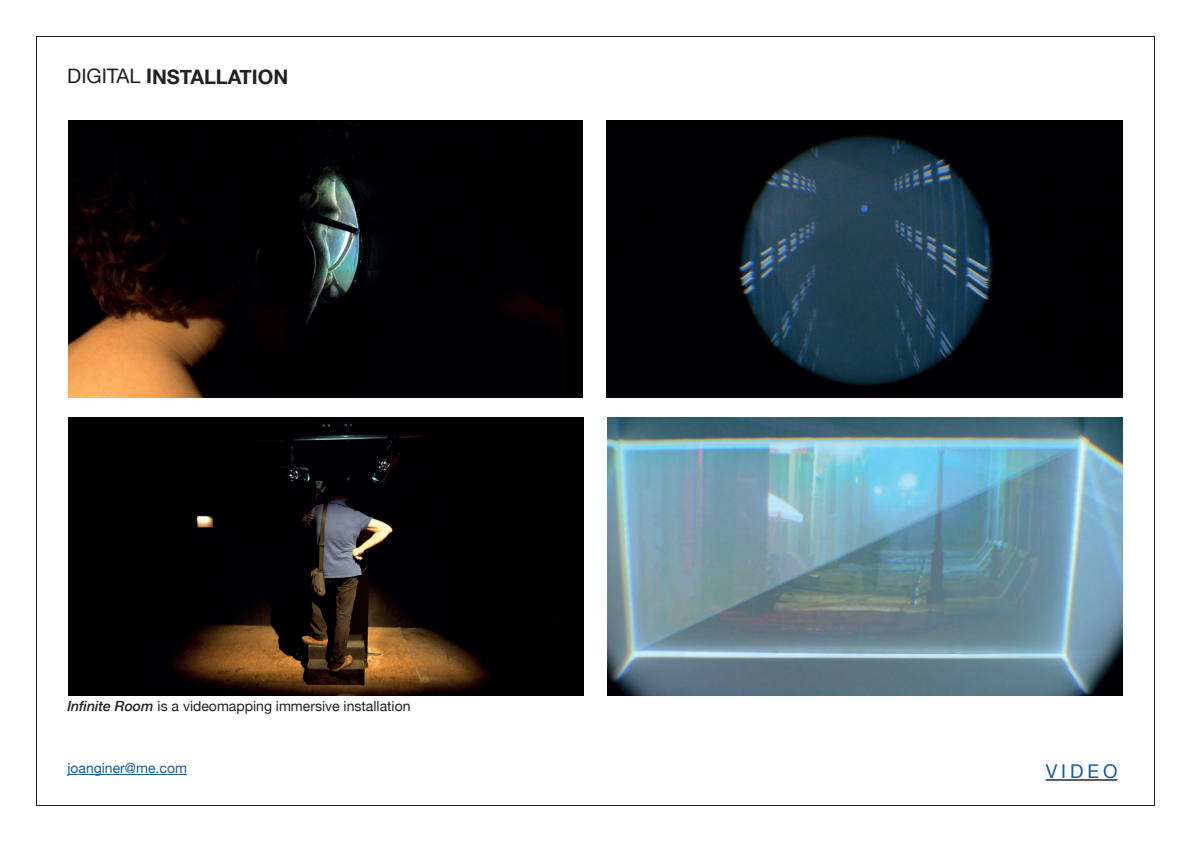
<style>
.page{position:relative;width:1191px;height:842px;background:#fff}
.page>*{position:absolute;margin:0;border:0;box-sizing:border-box;transform-origin:0 0}
.t1{font:700 20px "Helvetica Neue";letter-spacing:-.005em;color:#231f20}
.t2{font:19px "Helvetica Neue";letter-spacing:.21em;color:#175d9e}
.t3{font:14px "Helvetica Neue";color:#231f20}
.t4{font:14px "Helvetica Neue";color:#175d9e}
.s1{font-weight:400}
.s2{font-weight:500;font-style:italic}
</style>
<div class="page">
<hr style="left:67px;top:774px;width:120px;height:1px;background:#175d9e">
<img style="left:68px;top:121px;width:515px;height:277px">
<img style="left:607px;top:120px;width:515px;height:278px">
<img style="left:68px;top:418px;width:515px;height:277px">
<img style="left:607px;top:418px;width:516px;height:277px">
<hr style="left:1045px;top:779px;width:72px;height:1px;background:#175d9e">
<hr style="left:1045px;top:780px;width:72px;height:1px;background:#231f20">
<h1 class="t1" style="left:67px;top:61px;width:222px"><span class="s1">DIGITAL</span> INSTALLATION</h1>
<p class="t3" style="left:67px;top:696px;width:345px"><span class="s2">Infinite Room</span> is a videomapping immersive installation</p>
<p class="t4" style="left:67px;top:758px;width:121px">joanginer@me.com</p>
<h2 class="t2" style="left:1045px;top:757px;width:73px">VIDEO</h2>
</div>
